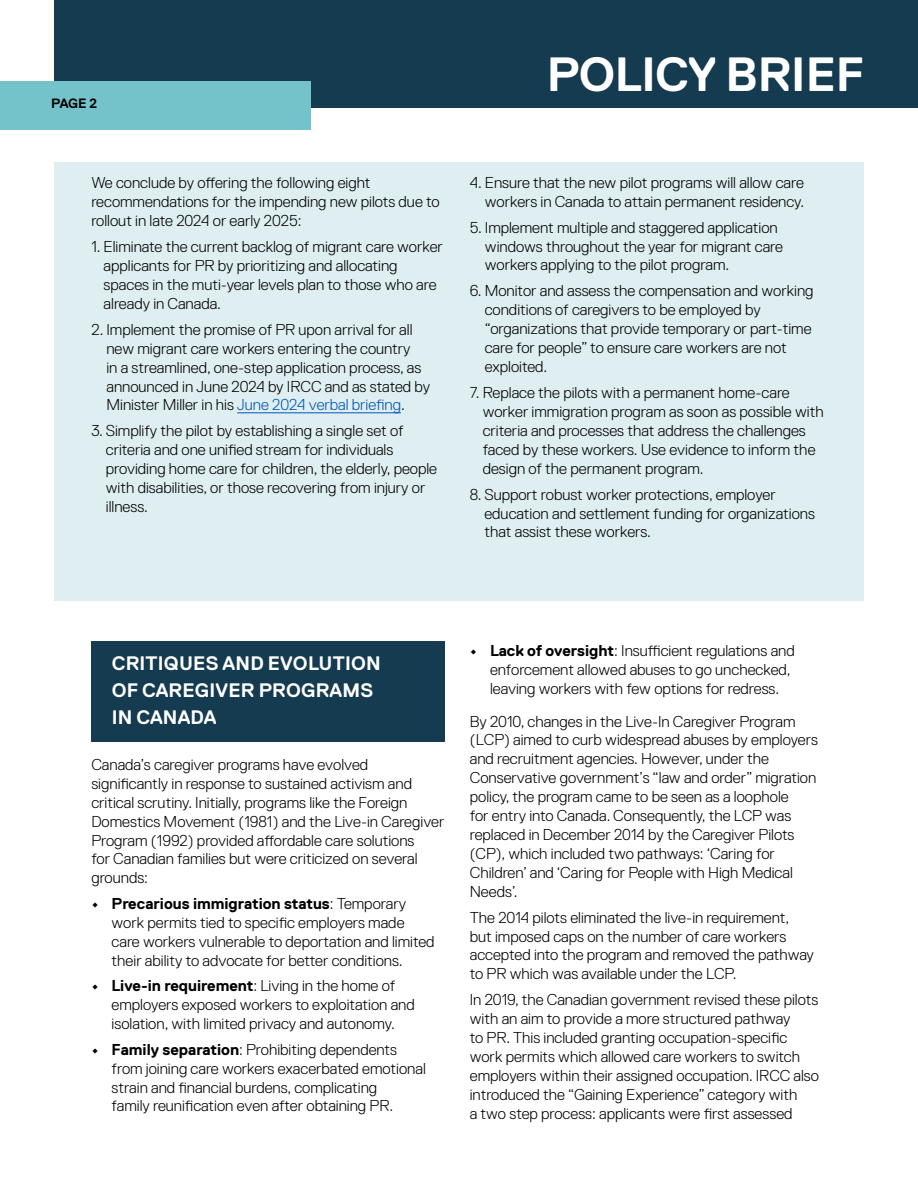
<style>
.page{position:relative;width:918px;height:1188px;background:#fff}
.page>*{position:absolute;margin:0;border:0;box-sizing:border-box;transform-origin:0 0}
.t1{font:700 48px "Replica Std";letter-spacing:-.01em;color:#fff}
.t2{font:700 19.5px/27px "Replica Std";letter-spacing:.01em;color:#fff}
.t3{font:300 15.75px/18.9px "Replica Std";color:#000}
.t4{font:700 13.5px "Replica Std";color:#000}
.s1{color:#0055b8}
.s2{font-weight:700}
</style>
<div class="page">
<div style="left:54px;top:162px;width:810px;height:438px;background:#dfeff1"></div>
<div style="left:54px;top:0;width:864px;height:108px;background:#143b50"></div>
<div style="left:0;top:81px;width:310px;height:49px;background:#74c3cb"></div>
<hr style="left:237px;top:413px;width:164px;height:1px;background:#0055b8">
<div style="left:91px;top:641px;width:354px;height:100px;background:#143b50"></div>
<p class="t4" style="left:51px;top:96px;width:48px">PAGE 2</p>
<p class="t3" style="left:91px;top:174px;width:350px">We conclude by offering the following eight recommendations for the impending new pilots due to rollout in late 2024 or early 2025:</p>
<p class="t3" style="left:104px;top:237px;width:341px;text-indent:-12px">1. Eliminate the current backlog of migrant care worker applicants for PR by prioritizing and allocating spaces in the muti-year levels plan to those who are already in Canada.</p>
<p class="t3" style="left:106px;top:320px;width:325px;text-indent:-15px">2. Implement the promise of PR upon arrival for all new migrant care workers entering the country<br>in a streamlined, one-step application process, as announced in June 2024 by IRCC and as stated by Minister Miller in his <span class="s1">June 2024 verbal briefing</span>.</p>
<p class="t3" style="left:106px;top:422px;width:333px;text-indent:-14px">3. Simplify the pilot by establishing a single set of criteria and one unified stream for individuals providing home care for children, the elderly, people with disabilities, or those recovering from injury or illness.</p>
<h1 class="t1" style="left:547px;top:48px;width:319px">POLICY BRIEF</h1>
<p class="t3" style="left:470px;top:173px;width:336px;text-align:right">4. Ensure that the new pilot programs will allow care workers in Canada to attain permanent residency.</p>
<p class="t3" style="left:485px;top:218px;width:300px;text-indent:-15px">5. Implement multiple and staggered application windows throughout the year for migrant care workers applying to the pilot program.</p>
<p class="t3" style="left:485px;top:282px;width:330px;text-indent:-15px">6. Monitor and assess the compensation and working conditions of caregivers to be employed by “organizations that provide temporary or part-time care for people” to ensure care workers are not exploited.</p>
<p class="t3" style="left:483px;top:383px;width:343px;text-indent:-13px">7. Replace the pilots with a permanent home-care worker immigration program as soon as possible with criteria and processes that address the challenges faced by these workers. Use evidence to inform the design of the permanent program.</p>
<p class="t3" style="left:484px;top:485px;width:332px;text-indent:-15px">8. Support robust worker protections, employer education and settlement funding for organizations that assist these workers.</p>
<p class="t2" style="left:112px;top:650px;width:271px">CRITIQUES AND EVOLUTION<br>OF CAREGIVER PROGRAMS<br>IN CANADA</p>
<p class="t3" style="left:91px;top:755px;width:355px">Canada’s caregiver programs have evolved significantly in response to sustained activism and critical scrutiny. Initially, programs like the Foreign Domestics Movement (1981) and the Live-in Caregiver Program (1992) provided affordable care solutions<br>for Canadian families but were criticized on several grounds:</p>
<p class="t3" style="left:112px;top:894px;width:324px;text-indent:-20px"><span class="s2">• Precarious immigration status</span>: Temporary work permits tied to specific employers made care workers vulnerable to deportation and limited their ability to advocate for better conditions.</p>
<p class="t3" style="left:112px;top:977px;width:305px;text-indent:-20px"><span class="s2">• Live-in requirement</span>: Living in the home of employers exposed workers to exploitation and isolation, with limited privacy and autonomy.</p>
<p class="t3" style="left:112px;top:1040px;width:316px;text-indent:-20px"><span class="s2">• Family separation</span>: Prohibiting dependents from joining care workers exacerbated emotional strain and financial burdens, complicating<br>family reunification even after obtaining PR.</p>
<p class="t3" style="left:490px;top:641px;width:306px;text-indent:-20px"><span class="s2">• Lack of oversight</span>: Insufficient regulations and enforcement allowed abuses to go unchecked, leaving workers with few options for redress.</p>
<p class="t3" style="left:470px;top:712px;width:350px">By 2010, changes in the Live-In Caregiver Program (LCP) aimed to curb widespread abuses by employers and recruitment agencies. However, under the Conservative government’s “law and order” migration policy, the program came to be seen as a loophole<br>for entry into Canada. Consequently, the LCP was replaced in December 2014 by the Caregiver Pilots (CP), which included two pathways: ‘Caring for Children’ and ‘Caring for People with High Medical Needs’.</p>
<p class="t3" style="left:470px;top:908px;width:346px">The 2014 pilots eliminated the live-in requirement, but imposed caps on the number of care workers accepted into the program and removed the pathway to PR which was available under the LCP.</p>
<p class="t3" style="left:470px;top:990px;width:351px">In 2019, the Canadian government revised these pilots with an aim to provide a more structured pathway<br>to PR. This included granting occupation-specific work permits which allowed care workers to switch employers within their assigned occupation. IRCC also introduced the “Gaining Experience” category with<br>a two step process: applicants were first assessed</p>
</div>
